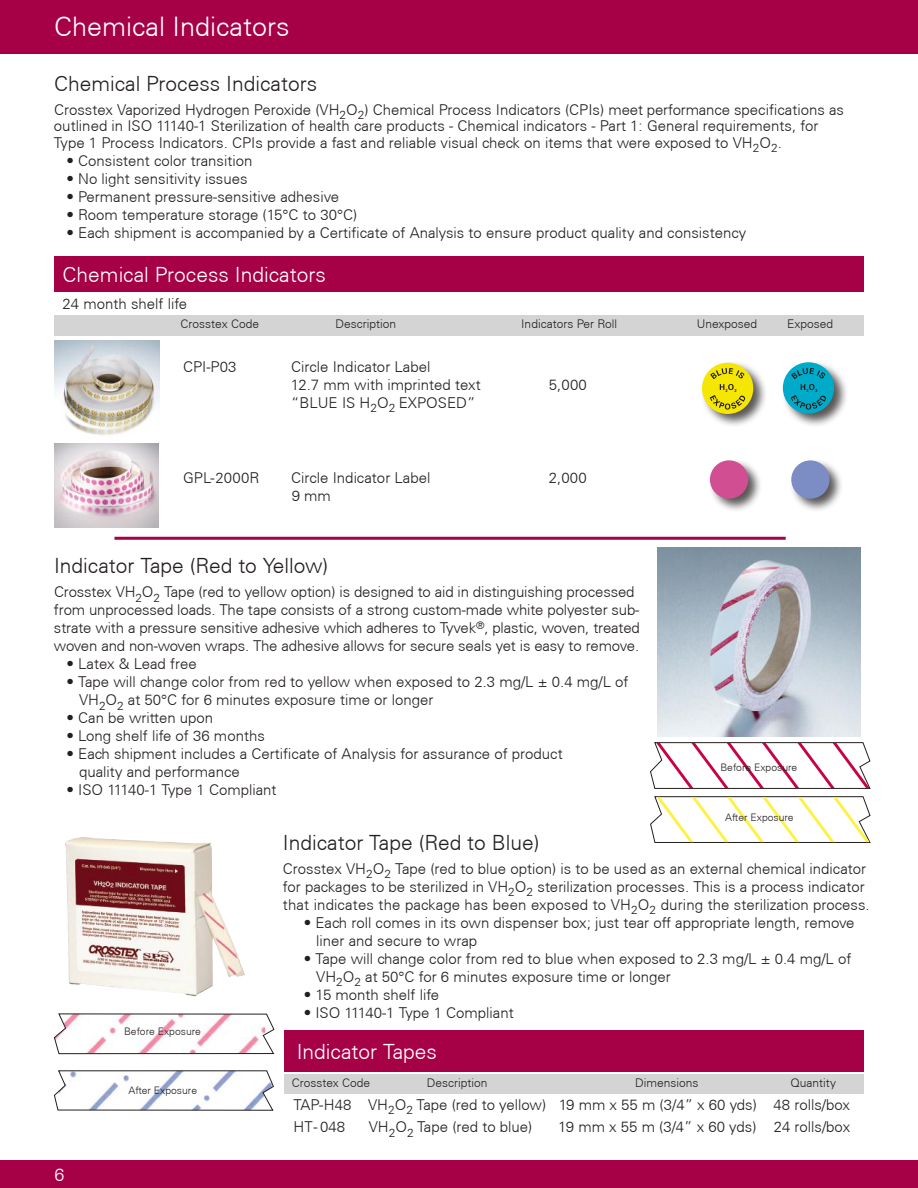
<style>
.page{position:relative;width:918px;height:1188px;background:#fff}
.page>*{position:absolute;margin:0;border:0;box-sizing:border-box;transform-origin:0 0}
.t1{font:300 27px "Univers CE";color:#fff}
.t2{font:300 21px "Univers CE";color:#241f1f}
.t3{font:300 21px "Univers CE";color:#fff}
.t4{font:300 18px "Univers CE";color:#fff}
.t5{font:300 15px/18px "Univers CE";color:#241f1f}
.t6{font:300 12px "Univers CE";color:#241f1f}
.t7{font:300 10.35px "Univers CE";color:#241f1f}
</style>
<div class="page">
<div style="left:0;top:1160px;width:918px;height:28px;background:#a60047"></div>
<div style="left:0;top:0;width:918px;height:54px;background:#a60047"></div>
<img style="left:55px;top:340px;width:105px;height:96px">
<hr style="left:114px;top:537px;width:672px;height:3px;background:#a60047">
<div style="left:285px;top:1074px;width:579px;height:20px;background:#d5d4d5"></div>
<div style="left:285px;top:1031px;width:579px;height:41px;background:#a60047"></div>
<img style="left:657px;top:548px;width:203px;height:188px">
<svg style="left:650px;top:742px;width:221px;height:47px"></svg>
<svg style="left:650px;top:796px;width:221px;height:47px"></svg>
<div style="left:54px;top:315px;width:810px;height:20px;background:#d5d4d5"></div>
<div style="left:54px;top:256px;width:810px;height:36px;background:#a60047"></div>
<div style="left:700px;top:361px;width:67px;height:67px;background:#241f1f;opacity:.75"></div>
<div style="left:702px;top:363px;width:51px;height:51px;background:#f5e603;border-radius:50%"></div>
<div style="left:781px;top:361px;width:67px;height:67px;background:#241f1f;opacity:.75"></div>
<div style="left:783px;top:362px;width:51px;height:52px;background:#00aac9;border-radius:50%"></div>
<svg style="left:791px;top:368px;width:35px;height:42px"></svg>
<svg style="left:710px;top:368px;width:35px;height:42px"></svg>
<div style="left:790px;top:459px;width:54px;height:54px;background:#241f1f;opacity:.75"></div>
<div style="left:791px;top:460px;width:39px;height:39px;background:#7c8dc6;border-radius:50%"></div>
<div style="left:708px;top:459px;width:54px;height:54px;background:#241f1f;opacity:.75"></div>
<div style="left:710px;top:460px;width:38px;height:39px;background:#d24e92;border-radius:50%"></div>
<img style="left:54px;top:443px;width:105px;height:85px">
<img style="left:65px;top:837px;width:180px;height:160px">
<svg style="left:54px;top:1070px;width:220px;height:41px"></svg>
<svg style="left:54px;top:1013px;width:221px;height:41px"></svg>
<h1 class="t1" style="left:54px;top:11px;width:237px">Chemical Indicators</h1>
<h2 class="t2" style="left:54px;top:72px;width:265px">Chemical Process Indicators</h2>
<p class="t5" style="left:54px;top:102px;width:792px;line-height:16.5px">Crosstex Vaporized Hydrogen Peroxide (VH<sub>2</sub>O<sub>2</sub>) Chemical Process Indicators (CPIs) meet performance specifications as outlined in ISO 11140-1 Sterilization of health care products - Chemical indicators - Part 1: General requirements, for<br>Type 1 Process Indicators. CPIs provide a fast and reliable visual check on items that were exposed to VH<sub>2</sub>O<sub>2</sub>.</p>
<p class="t5" style="left:67px;top:152px;width:187px">• Consistent color transition</p>
<p class="t5" style="left:67px;top:170px;width:183px">• No light sensitivity issues</p>
<p class="t5" style="left:67px;top:188px;width:274px">• Permanent pressure-sensitive adhesive</p>
<p class="t5" style="left:67px;top:206px;width:292px">• Room temperature storage (15°C to 30°C)</p>
<p class="t5" style="left:67px;top:224px;width:681px">• Each shipment is accompanied by a Certificate of Analysis to ensure product quality and consistency</p>
<h2 class="t3" style="left:63px;top:262px;width:265px">Chemical Process Indicators</h2>
<p class="t5" style="left:63px;top:295px;width:126px">24 month shelf life</p>
<p class="t6" style="left:181px;top:317px;width:80px">Crosstex Code</p>
<p class="t6" style="left:335px;top:317px;width:62px">Description</p>
<p class="t6" style="left:521px;top:317px;width:97px">Indicators Per Roll</p>
<p class="t6" style="left:697px;top:317px;width:62px">Unexposed</p>
<p class="t6" style="left:787px;top:317px;width:48px">Exposed</p>
<p class="t5" style="left:183px;top:358px;width:55px">CPI-P03</p>
<p class="t5" style="left:291px;top:358px;width:191px">Circle Indicator Label<br>12.7 mm with imprinted text</p>
<p class="t5" style="left:549px;top:376px;width:40px">5,000</p>
<p class="t5" style="left:291px;top:394px;width:186px">“BLUE IS H<sub>2</sub>O<sub>2</sub> EXPOSED”</p>
<p class="t5" style="left:183px;top:469px;width:78px">GPL-2000R</p>
<p class="t5" style="left:291px;top:469px;width:141px">Circle Indicator Label</p>
<p class="t5" style="left:549px;top:469px;width:40px">2,000</p>
<p class="t5" style="left:292px;top:487px;width:41px">9 mm</p>
<h2 class="t2" style="left:54px;top:554px;width:276px">Indicator Tape (Red to Yellow)</h2>
<p class="t5" style="left:54px;top:583px;width:587px">Crosstex VH<sub>2</sub>O<sub>2</sub> Tape (red to yellow option) is designed to aid in distinguishing processed from unprocessed loads. The tape consists of a strong custom-made white polyester sub&shy;strate with a pressure sensitive adhesive which adheres to Tyvek<sup>®</sup>, plastic, woven, treated woven and non-woven wraps. The adhesive allows for secure seals yet is easy to remove.</p>
<p class="t5" style="left:67px;top:655px;width:132px">• Latex &amp; Lead free</p>
<p class="t5" style="left:79px;top:673px;width:551px;text-indent:-13px">• Tape will change color from red to yellow when exposed to 2.3 mg/L ± 0.4 mg/L of<br>VH<sub>2</sub>O<sub>2</sub> at 50°C for 6 minutes exposure time or longer</p>
<p class="t5" style="left:67px;top:709px;width:148px">• Can be written upon</p>
<p class="t5" style="left:67px;top:727px;width:200px">• Long shelf life of 36 months</p>
<p class="t5" style="left:79px;top:745px;width:485px;text-indent:-13px">• Each shipment includes a Certificate of Analysis for assurance of product quality and performance</p>
<p class="t5" style="left:67px;top:781px;width:212px">• ISO 11140-1 Type 1 Compliant</p>
<p class="t7" style="left:721px;top:761px;width:78px">Before Exposure</p>
<p class="t7" style="left:725px;top:811px;width:70px">After Exposure</p>
<p class="t4" style="left:54px;top:1164px;width:12px">6</p>
<p class="t7" style="left:124px;top:1025px;width:78px">Before Exposure</p>
<p class="t7" style="left:129px;top:1084px;width:70px">After Exposure</p>
<h2 class="t2" style="left:283px;top:831px;width:258px">Indicator Tape (Red to Blue)</h2>
<p class="t5" style="left:283px;top:860px;width:588px">Crosstex VH<sub>2</sub>O<sub>2</sub> Tape (red to blue option) is to be used as an external chemical indicator for packages to be sterilized in VH<sub>2</sub>O<sub>2</sub> sterilization processes. This is a process indicator that indicates the package has been exposed to VH<sub>2</sub>O<sub>2</sub> during the sterilization process.</p>
<p class="t5" style="left:316px;top:914px;width:540px;text-indent:-13px">• Each roll comes in its own dispenser box; just tear off appropriate length, remove liner and secure to wrap</p>
<p class="t5" style="left:316px;top:950px;width:537px;text-indent:-13px">• Tape will change color from red to blue when exposed to 2.3 mg/L ± 0.4 mg/L of<br>VH<sub>2</sub>O<sub>2</sub> at 50°C for 6 minutes exposure time or longer</p>
<p class="t5" style="left:304px;top:986px;width:137px">• 15 month shelf life</p>
<p class="t5" style="left:304px;top:1004px;width:212px">• ISO 11140-1 Type 1 Compliant</p>
<h2 class="t3" style="left:297px;top:1039px;width:142px">Indicator Tapes</h2>
<p class="t6" style="left:292px;top:1076px;width:80px">Crosstex Code</p>
<p class="t6" style="left:427px;top:1076px;width:62px">Description</p>
<p class="t6" style="left:635px;top:1076px;width:65px">Dimensions</p>
<p class="t6" style="left:790px;top:1076px;width:47px">Quantity</p>
<p class="t5" style="left:293px;top:1093px;width:558px;line-height:22.5px">TAP-H48 VH<sub>2</sub>O<sub>2</sub> Tape (red to yellow) 19 mm x 55 m (3/4” x 60 yds) 48 rolls/box<br>HT- 048</p>
<p class="t5" style="left:369px;top:1118px;width:165px">VH<sub>2</sub>O<sub>2</sub> Tape (red to blue)</p>
<p class="t5" style="left:558px;top:1118px;width:293px">19 mm x 55 m (3/4” x 60 yds) 24 rolls/box</p>
</div>
